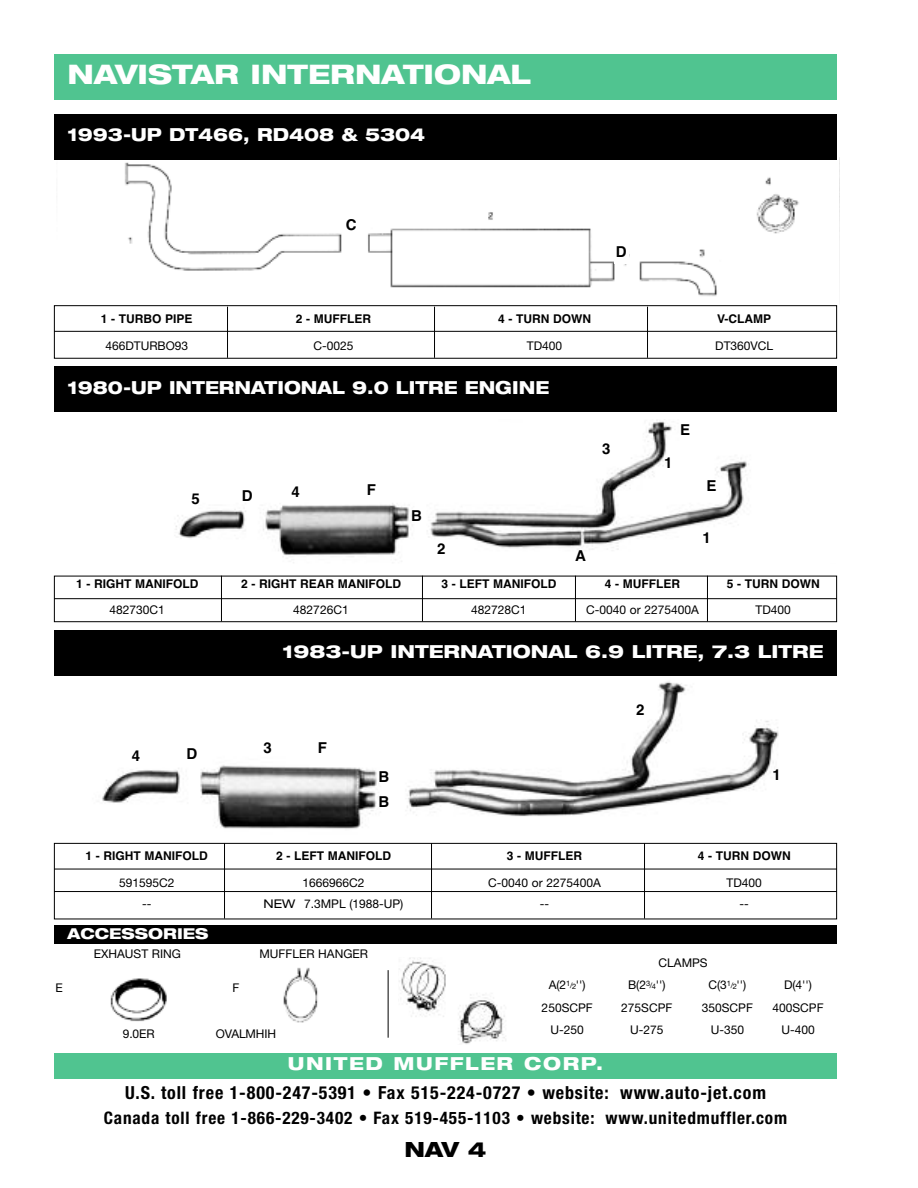
<style>
.page{position:relative;width:918px;height:1188px;background:#fff}
.page>*{position:absolute;margin:0;border:0;box-sizing:border-box;transform-origin:0 0}
.t1{font:800 expanded 27px "Helvetica Neue";color:#fff}
.t2{font:800 expanded 21px "Helvetica Neue";color:#000}
.t3{font:700 condensed 18px "Helvetica Neue";letter-spacing:.05em;color:#000}
.t4{font:800 expanded 18px "Helvetica Neue";color:#fff;scale:.94 1}
.t5{font:800 expanded 18px "Helvetica Neue";color:#fff}
.t6{font:800 expanded 18px "Helvetica Neue";letter-spacing:.09em;color:#fff}
.t7{font:700 condensed 17.25px "Helvetica Neue";letter-spacing:.05em;color:#000}
.t8{font:700 15px/25.5px "Helvetica";color:#000}
.t9{font:800 expanded 15px "Helvetica Neue";color:#fff}
.t10{font:12px "Helvetica Neue";color:#000}
.t11{font:700 12px "Helvetica";color:#000}
.s1{font-stretch:expanded}
.s2{font-size:7.5px}
</style>
<div class="page">
<div style="left:54px;top:1053px;width:783px;height:25px;background:#50c490"></div>
<img style="left:57px;top:675px;width:758px;height:154px">
<div style="left:54px;top:630px;width:783px;height:45px;background:#000"></div>
<div style="left:54px;top:843px;width:783px;height:76px;border:1px solid #000"></div>
<hr style="left:54px;top:869px;width:783px;height:1px;background:#000">
<hr style="left:54px;top:891px;width:783px;height:1px;background:#000">
<hr style="left:224px;top:843px;width:1px;height:76px;background:#000">
<hr style="left:431px;top:843px;width:1px;height:76px;background:#000">
<hr style="left:644px;top:843px;width:1px;height:76px;background:#000">
<img style="left:399px;top:958px;width:106px;height:86px">
<img style="left:57px;top:157px;width:783px;height:139px">
<div style="left:54px;top:114px;width:783px;height:45px;background:#000"></div>
<div style="left:54px;top:54px;width:783px;height:45px;background:#50c490"></div>
<div style="left:54px;top:305px;width:783px;height:54px;border:1px solid #000"></div>
<hr style="left:54px;top:331px;width:783px;height:1px;background:#000">
<hr style="left:227px;top:307px;width:1px;height:51px;background:#000">
<hr style="left:434px;top:307px;width:1px;height:51px;background:#000">
<hr style="left:647px;top:307px;width:1px;height:51px;background:#000">
<div style="left:54px;top:925px;width:783px;height:19px;background:#000"></div>
<hr style="left:388px;top:970px;width:1px;height:68px;background:#000">
<img style="left:175px;top:421px;width:574px;height:136px">
<div style="left:54px;top:367px;width:783px;height:45px;background:#000"></div>
<img style="left:110px;top:967px;width:208px;height:56px">
<div style="left:231px;top:982px;width:13px;height:17px;background:#fff"></div>
<div style="left:54px;top:576px;width:783px;height:46px;border:1px solid #000"></div>
<hr style="left:54px;top:598px;width:783px;height:1px;background:#000">
<hr style="left:221px;top:576px;width:1px;height:45px;background:#000">
<hr style="left:422px;top:576px;width:1px;height:45px;background:#000">
<hr style="left:575px;top:576px;width:1px;height:45px;background:#000">
<hr style="left:707px;top:576px;width:1px;height:45px;background:#000">
<div style="left:344px;top:217px;width:15px;height:21px;background:#fff"></div>
<div style="left:614px;top:245px;width:15px;height:19px;background:#fff"></div>
<h1 class="t1" style="left:68px;top:64px;width:465px">NAVISTAR INTERNATIONAL</h1>
<h3 class="t4" style="left:68px;top:128px;width:382px">1993-UP DT466, RD408 &amp; 5304</h3>
<p class="t8" style="left:346px;top:212px;width:12px">C</p>
<p class="t8" style="left:616px;top:240px;width:12px">D</p>
<p class="t11" style="left:101px;top:311px;width:93px">1 - TURBO PIPE</p>
<p class="t11" style="left:296px;top:311px;width:77px">2 - MUFFLER</p>
<p class="t11" style="left:498px;top:311px;width:94px">4 - TURN DOWN</p>
<p class="t11" style="left:717px;top:311px;width:55px">V-CLAMP</p>
<p class="t10" style="left:105px;top:341px;width:84px">466DTURBO93</p>
<p class="t10" style="left:313px;top:341px;width:42px">C-0025</p>
<p class="t10" style="left:527px;top:341px;width:37px">TD400</p>
<p class="t10" style="left:715px;top:341px;width:60px">DT360VCL</p>
<h3 class="t4" style="left:68px;top:381px;width:514px">1980-UP INTERNATIONAL 9.0 LITRE ENGINE</h3>
<p class="t8" style="left:192px;top:486px;width:10px">5</p>
<p class="t8" style="left:242px;top:483px;width:12px">D</p>
<p class="t8" style="left:291px;top:479px;width:10px">4</p>
<p class="t8" style="left:367px;top:477px;width:11px">F</p>
<p class="t8" style="left:411px;top:503px;width:12px">B</p>
<p class="t8" style="left:437px;top:536px;width:10px">2</p>
<p class="t8" style="left:602px;top:436px;width:10px">3</p>
<p class="t8" style="left:575px;top:543px;width:12px">A</p>
<p class="t8" style="left:664px;top:450px;width:10px">1</p>
<p class="t8" style="left:680px;top:417px;width:12px">E</p>
<p class="t8" style="left:706px;top:473px;width:12px">E</p>
<p class="t8" style="left:702px;top:525px;width:10px">1</p>
<p class="t11" style="left:76px;top:577px;width:124px">1 - RIGHT MANIFOLD</p>
<p class="t11" style="left:241px;top:577px;width:162px">2 - RIGHT REAR MANIFOLD</p>
<p class="t11" style="left:441px;top:577px;width:117px">3 - LEFT MANIFOLD</p>
<p class="t11" style="left:605px;top:577px;width:77px">4 - MUFFLER</p>
<p class="t11" style="left:727px;top:577px;width:95px">5 - TURN DOWN</p>
<p class="t10" style="left:110px;top:605px;width:57px">482730C1</p>
<p class="t10" style="left:293px;top:605px;width:57px">482726C1</p>
<p class="t10" style="left:471px;top:605px;width:57px">482728C1</p>
<p class="t10" style="left:586px;top:605px;width:114px">C-0040 or 2275400A</p>
<p class="t10" style="left:756px;top:605px;width:37px">TD400</p>
<h3 class="t5" style="left:283px;top:644px;width:542px">1983-UP INTERNATIONAL 6.9 LITRE, 7.3 LITRE</h3>
<p class="t8" style="left:132px;top:743px;width:10px">4</p>
<p class="t8" style="left:186px;top:742px;width:12px">D</p>
<p class="t8" style="left:263px;top:735px;width:10px">3</p>
<p class="t8" style="left:318px;top:735px;width:11px">F</p>
<p class="t8" style="left:379px;top:764px;width:12px">B<br>B</p>
<p class="t8" style="left:636px;top:697px;width:10px">2</p>
<p class="t8" style="left:772px;top:762px;width:10px">1</p>
<p class="t11" style="left:86px;top:849px;width:124px">1 - RIGHT MANIFOLD</p>
<p class="t11" style="left:276px;top:849px;width:117px">2 - LEFT MANIFOLD</p>
<p class="t11" style="left:507px;top:849px;width:77px">3 - MUFFLER</p>
<p class="t11" style="left:698px;top:849px;width:94px">4 - TURN DOWN</p>
<p class="t10" style="left:119px;top:879px;width:57px">591595C2</p>
<p class="t10" style="left:302px;top:879px;width:64px">1666966C2</p>
<p class="t10" style="left:488px;top:879px;width:114px">C-0040 or 2275400A</p>
<p class="t10" style="left:727px;top:879px;width:37px">TD400</p>
<p class="t10" style="left:142px;top:900px;width:11px">--</p>
<p class="t10" style="left:264px;top:900px;width:141px"><span class="s1">NEW</span> 7.3MPL (1988-UP)</p>
<p class="t10" style="left:540px;top:900px;width:11px">--</p>
<p class="t10" style="left:740px;top:900px;width:11px">--</p>
<p class="t9" style="left:68px;top:928px;width:142px">ACCESSORIES</p>
<p class="t10" style="left:94px;top:949px;width:89px">EXHAUST RING</p>
<p class="t10" style="left:259px;top:949px;width:110px">MUFFLER HANGER</p>
<p class="t10" style="left:56px;top:984px;width:9px">E</p>
<p class="t10" style="left:232px;top:984px;width:8px">F</p>
<p class="t10" style="left:123px;top:1030px;width:33px">9.0ER</p>
<p class="t10" style="left:216px;top:1030px;width:62px">OVALMHIH</p>
<p class="t10" style="left:659px;top:958px;width:51px">CLAMPS</p>
<p class="t10" style="left:549px;top:981px;width:38px">A(2<sup>1</sup><span class="s2">/2</span>'')</p>
<p class="t10" style="left:628px;top:981px;width:39px">B(2<sup>3</sup><span class="s2">/4</span>'')</p>
<p class="t10" style="left:709px;top:981px;width:39px">C(3<sup>1</sup><span class="s2">/2</span>'')</p>
<p class="t10" style="left:784px;top:981px;width:30px">D(4'')</p>
<p class="t10" style="left:542px;top:1003px;width:53px">250SCPF</p>
<p class="t10" style="left:621px;top:1003px;width:53px">275SCPF</p>
<p class="t10" style="left:702px;top:1003px;width:53px">350SCPF</p>
<p class="t10" style="left:772px;top:1003px;width:53px">400SCPF</p>
<p class="t10" style="left:551px;top:1026px;width:35px">U-250</p>
<p class="t10" style="left:630px;top:1026px;width:35px">U-275</p>
<p class="t10" style="left:711px;top:1026px;width:35px">U-350</p>
<p class="t10" style="left:781px;top:1026px;width:35px">U-400</p>
<h3 class="t6" style="left:288px;top:1057px;width:317px">UNITED MUFFLER CORP.</h3>
<h3 class="t3" style="left:125px;top:1077px;width:642px">U.S. toll free 1-800-247-5391 • Fax 515-224-0727 • website: www.auto-jet.com</h3>
<h3 class="t7" style="left:104px;top:1103px;width:685px">Canada toll free 1-866-229-3402 • Fax 519-455-1103 • website: www.unitedmuffler.com</h3>
<h2 class="t2" style="left:404px;top:1141px;width:84px">NAV 4</h2>
</div>
